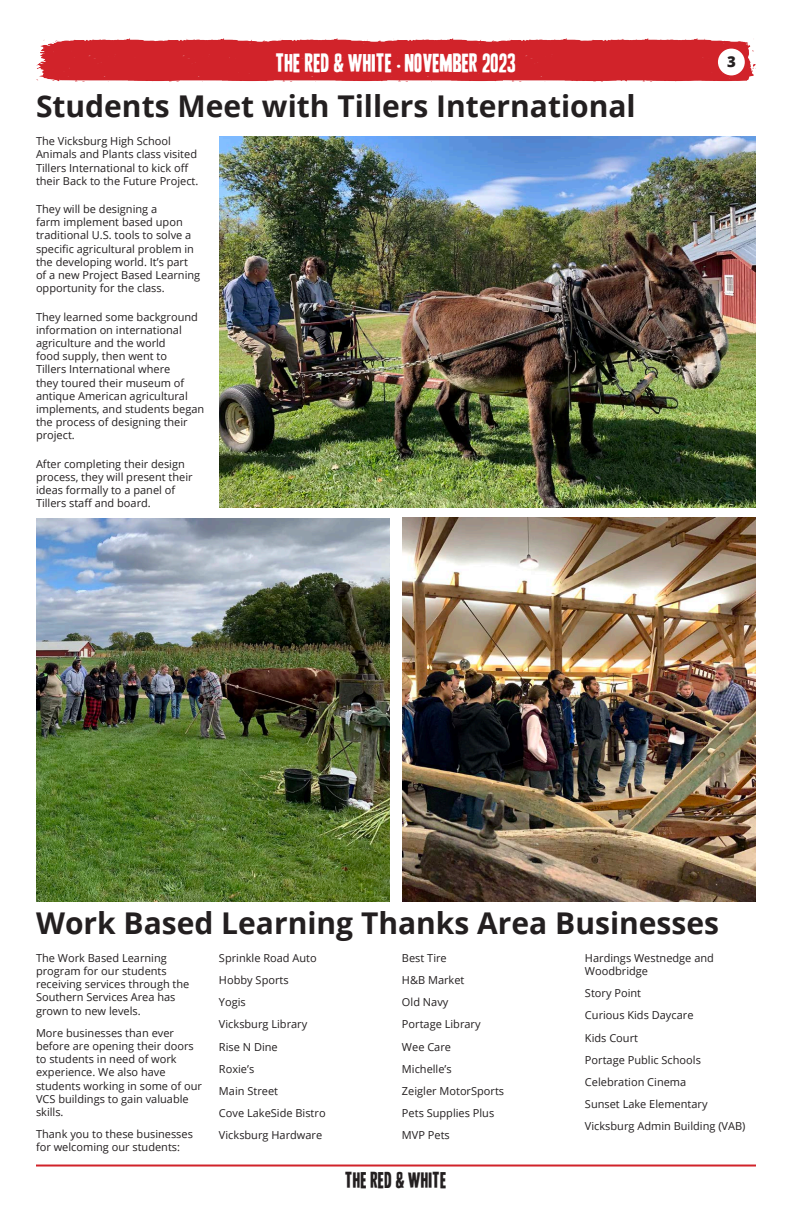
<style>
.page{position:relative;width:792px;height:1224px;background:#fff}
.page>*{position:absolute;margin:0;border:0;box-sizing:border-box;transform-origin:0 0}
.t1{font:700 30px "Open Sans";color:#231f20}
.t2{font:23px "Vivela Rivoluzione Vivela Rivoluz";color:#fff}
.t3{font:20px "Vivela Rivoluzione Vivela Rivoluz";color:#231f20}
.t4{font:800 15px "Open Sans";color:#231f20}
.t5{font:11px/13.2px "Open Sans";color:#231f20}
.s1{font-family:"Open Sans";font-weight:800;font-size:16px}
</style>
<div class="page">
<hr style="left:36px;top:1165px;width:720px;height:2px;background:#d1232a">
<img style="left:36px;top:38px;width:720px;height:44px">
<div style="left:718px;top:49px;width:27px;height:26px;background:#fff;border-radius:50%"></div>
<img style="left:219px;top:137px;width:537px;height:370px">
<img style="left:36px;top:518px;width:354px;height:383px">
<img style="left:402px;top:517px;width:354px;height:384px">
<h2 class="t2" style="left:276px;top:53px;width:242px">THE RED &amp; WHITE <span class="s1">·</span> NOVEMBER 2023</h2>
<h3 class="t4" style="left:727px;top:50px;width:10px">3</h3>
<p class="t1" style="left:36px;top:85px;width:601px">Students Meet with Tillers International</p>
<p class="t5" style="left:36px;top:134px;width:164px">The Vicksburg High School<br>Animals and Plants class visited<br>Tillers International to kick off their Back to the Future Project.</p>
<p class="t5" style="left:36px;top:202px;width:166px">They will be designing a<br>farm implement based upon traditional U.S. tools to solve a specific agricultural problem in the developing world. It’s part of a new Project Based Learning opportunity for the class.</p>
<p class="t5" style="left:36px;top:310px;width:170px">They learned some background information on international agriculture and the world<br>food supply, then went to<br>Tillers International where<br>they toured their museum of antique American agricultural implements, and students began the process of designing their project.</p>
<p class="t5" style="left:36px;top:457px;width:158px">After completing their design process, they will present their ideas formally to a panel of<br>Tillers staff and board.</p>
<p class="t1" style="left:36px;top:902px;width:685px">Work Based Learning Thanks Area Businesses</p>
<p class="t5" style="left:36px;top:951px;width:155px">The Work Based Learning program for our students receiving services through the<br>Southern Services Area has grown to new levels.</p>
<p class="t5" style="left:36px;top:1026px;width:168px">More businesses than ever before are opening their doors to students in need of work experience. We also have students working in some of our<br>VCS buildings to gain valuable skills.</p>
<p class="t5" style="left:36px;top:1127px;width:158px">Thank you to these businesses for welcoming our students:</p>
<p class="t5" style="left:219px;top:951px;width:99px">Sprinkle Road Auto</p>
<p class="t5" style="left:219px;top:973px;width:71px">Hobby Sports</p>
<p class="t5" style="left:219px;top:995px;width:28px">Yogis</p>
<p class="t5" style="left:219px;top:1018px;width:90px">Vicksburg Library</p>
<p class="t5" style="left:219px;top:1040px;width:60px">Rise N Dine</p>
<p class="t5" style="left:219px;top:1062px;width:37px">Roxie’s</p>
<p class="t5" style="left:219px;top:1084px;width:61px">Main Street</p>
<p class="t5" style="left:219px;top:1106px;width:108px">Cove LakeSide Bistro</p>
<p class="t5" style="left:219px;top:1129px;width:105px">Vicksburg Hardware</p>
<p class="t5" style="left:402px;top:951px;width:46px">Best Tire</p>
<p class="t5" style="left:402px;top:973px;width:64px">H&amp;B Market</p>
<p class="t5" style="left:402px;top:995px;width:48px">Old Navy</p>
<p class="t5" style="left:402px;top:1018px;width:80px">Portage Library</p>
<p class="t5" style="left:402px;top:1040px;width:51px">Wee Care</p>
<p class="t5" style="left:402px;top:1062px;width:51px">Michelle’s</p>
<p class="t5" style="left:402px;top:1084px;width:104px">Zeigler MotorSports</p>
<p class="t5" style="left:402px;top:1106px;width:94px">Pets Supplies Plus</p>
<p class="t5" style="left:402px;top:1129px;width:49px">MVP Pets</p>
<h3 class="t3" style="left:345px;top:1171px;width:103px">THE RED &amp; WHITE</h3>
<p class="t5" style="left:585px;top:951px;width:130px">Hardings Westnedge and<br>Woodbridge</p>
<p class="t5" style="left:585px;top:986px;width:58px">Story Point</p>
<p class="t5" style="left:585px;top:1009px;width:110px">Curious Kids Daycare</p>
<p class="t5" style="left:585px;top:1031px;width:55px">Kids Court</p>
<p class="t5" style="left:585px;top:1053px;width:117px">Portage Public Schools</p>
<p class="t5" style="left:585px;top:1075px;width:103px">Celebration Cinema</p>
<p class="t5" style="left:585px;top:1097px;width:124px">Sunset Lake Elementary</p>
<p class="t5" style="left:585px;top:1120px;width:162px">Vicksburg Admin Building (VAB)</p>
</div>
